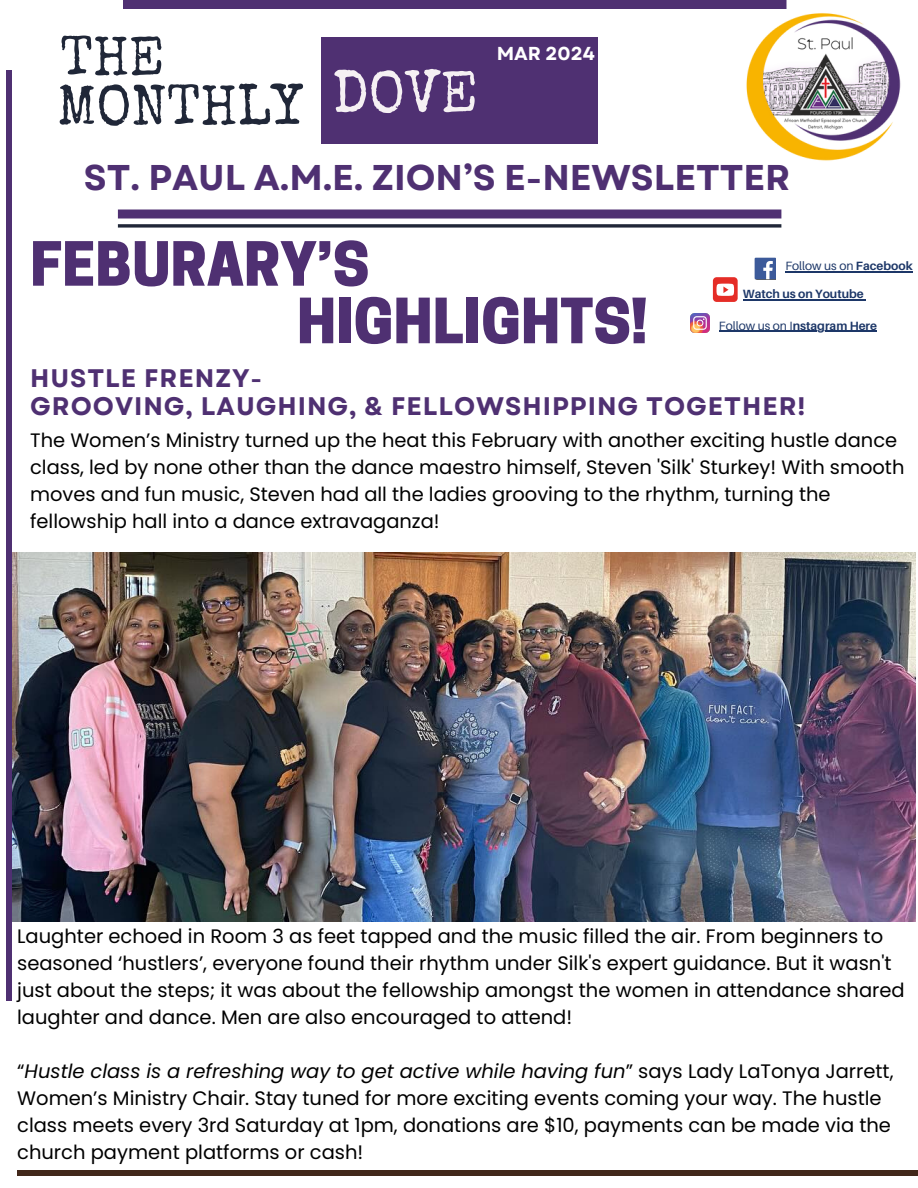
<style>
.page{position:relative;width:918px;height:1188px;background:#fff}
.page>*{position:absolute;margin:0;border:0;box-sizing:border-box;transform-origin:0 0}
.t1{font:800 58.5px "Cooper Hewitt";color:#4f3072}
.t2{font:58.5px "Special Elite";color:#f5f0f3}
.t3{font:800 57.15px "Cooper Hewitt";color:#4f3072}
.t4{font:56.55px "Special Elite";color:#202738}
.t5{font:55.2px "Special Elite";color:#202738}
.t6{font:700 35.7px "Garet";color:#4f3072}
.t7{font:700 25.35px/28.2px "Garet";letter-spacing:.04em;color:#4f3072}
.t8{font:19.5px/27px "Poppins";color:#000}
.t9{font:700 18.75px "Garet";color:#fff}
.t10{font:700 12px "Aileron";color:#1d3768}
.t11{font:12px "Aileron";color:#1d3768}
.s1{font-weight:700}
.s2{font-weight:400}
.s3{font-style:italic}
</style>
<div class="page">
<svg style="left:118px;top:224px;width:663px;height:4px;background:#424856"></svg>
<div style="left:118px;top:210px;width:663px;height:9px;background:#4f3072"></div>
<div style="left:7px;top:70px;width:5px;height:931px;background:#4f3072"></div>
<div style="left:322px;top:37px;width:276px;height:107px;background:#4f3072"></div>
<img style="left:690px;top:313px;width:19px;height:19px">
<img style="left:754px;top:258px;width:22px;height:21px">
<div style="left:713px;top:277px;width:25px;height:25px;background:#e52d27;border-radius:4px"></div>
<svg style="left:717px;top:284px;width:17px;height:12px"></svg>
<hr style="left:785px;top:271px;width:69px;height:1px;background:#1d3768">
<hr style="left:854px;top:271px;width:59px;height:1px;background:#1d3768">
<hr style="left:719px;top:331px;width:74px;height:1px;background:#1d3768">
<hr style="left:793px;top:331px;width:84px;height:1px;background:#1d3768">
<hr style="left:743px;top:299px;width:121px;height:1px;background:#1d3768">
<div style="left:17px;top:1170px;width:901px;height:6px;background:#42281a"></div>
<div style="left:123px;top:0;width:664px;height:9px;background:#4f3072"></div>
<img style="left:746px;top:0;width:155px;height:161px">
<img style="left:12px;top:552px;width:904px;height:369px">
<p class="t5" style="left:60px;top:36px;width:106px">THE</p>
<p class="t9" style="left:497px;top:40px;width:100px">MAR 2024</p>
<p class="t4" style="left:57px;top:84px;width:248px">MONTHLY</p>
<p class="t2" style="left:332px;top:70px;width:147px">DOVE</p>
<h1 class="t6" style="left:84px;top:151px;width:708px">ST. PAUL A.M.E. ZION’S E-NEWSLETTER</h1>
<h4 class="t3" style="left:30px;top:243px;width:341px">FEBURARY’S</h4>
<h6 class="t1" style="left:297px;top:299px;width:352px">HIGHLIGHTS!</h6>
<h5 class="t11" style="left:785px;top:259px;width:129px">Follow us on <span class="s1">Facebook</span></h5>
<h3 class="t10" style="left:743px;top:287px;width:122px">Watch us on Youtube</h3>
<h2 class="t10" style="left:719px;top:318px;width:160px"><span class="s2">Follow us on I</span>nstagram Here</h2>
<p class="t7" style="left:30px;top:364px;width:777px">HUSTLE FRENZY-<br>GROOVING, LAUGHING, &amp; FELLOWSHIPPING TOGETHER!</p>
<p class="t8" style="left:30px;top:427px;width:876px">The Women’s Ministry turned up the heat this February with another exciting hustle dance class, led by none other than the dance maestro himself, Steven 'Silk' Sturkey! With smooth moves and fun music, Steven had all the ladies grooving to the rhythm, turning the fellowship hall into a dance extravaganza!</p>
<h6 class="t8" style="left:17px;top:923px;width:889px">Laughter echoed in Room 3 as feet tapped and the music filled the air. From beginners to seasoned ‘hustlers’, everyone found their rhythm under Silk's expert guidance. But it wasn't just about the steps; it was about the fellowship amongst the women in attendance shared laughter and dance. Men are also encouraged to attend!</h6>
<h6 class="t8" style="left:17px;top:1058px;width:878px">“<span class="s3">Hustle class is a refreshing way to get active while having fun</span>” says Lady LaTonya Jarrett, Women’s Ministry Chair. Stay tuned for more exciting events coming your way. The hustle class meets every 3rd Saturday at 1pm, donations are $10, payments can be made via the church payment platforms or cash!</h6>
</div>
